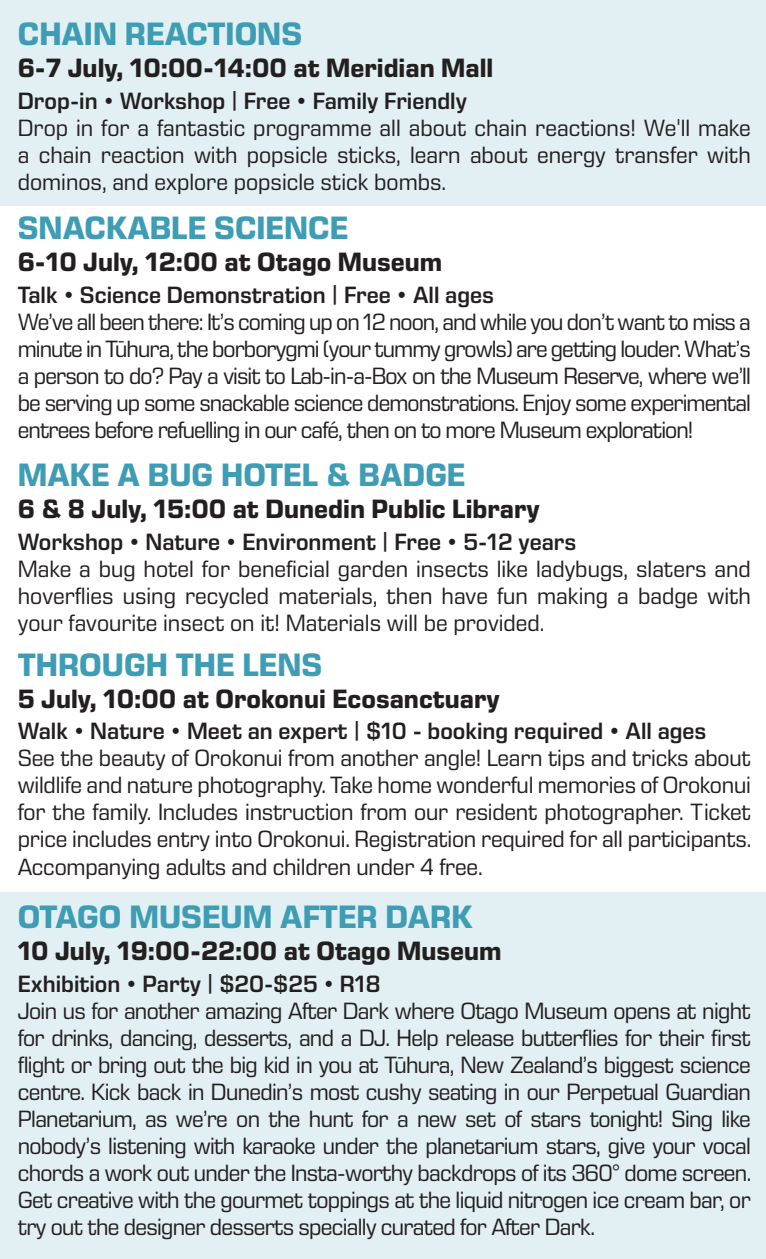
<style>
.page{position:relative;width:766px;height:1259px;background:#fff}
.page>*{position:absolute;margin:0;border:0;box-sizing:border-box;transform-origin:0 0}
.t1{font:700 33px "Eurostile Next LT Pro";color:#3e9db4;scale:.96 1}
.t2{font:700 27px "Eurostile Next LT Pro";color:#231f20;scale:.96 1}
.t3{font:24px/27px "Eurostile Next LT Pro";letter-spacing:-.01em;color:#231f20;text-align:justify;scale:.96 1}
.t4{font:600 24px "Eurostile Next LT Pro";color:#231f20;scale:.96 1}
</style>
<div class="page">
<div style="left:0;top:0;width:765px;height:205px;background:#e2f0f3"></div>
<div style="left:0;top:892px;width:765px;height:367px;background:#e2f0f3"></div>
<p class="t1" style="left:18px;top:15px;width:297px">CHAIN REACTIONS</p>
<p class="t2" style="left:18px;top:52px;width:496px">6-7 July, 10:00-14:00 at Meridian Mall</p>
<p class="t4" style="left:18px;top:87px;width:469px">Drop-in • Workshop | Free • Family Friendly</p>
<p class="t3" style="left:18px;top:114px;width:765px">Drop in for a fantastic programme all about chain reactions! We'll make a chain reaction with popsicle sticks, learn about energy transfer with dominos, and explore popsicle stick bombs.</p>
<p class="t1" style="left:18px;top:209px;width:346px">SNACKABLE SCIENCE</p>
<p class="t2" style="left:18px;top:246px;width:443px">6-10 July, 12:00 at Otago Museum</p>
<p class="t4" style="left:18px;top:281px;width:497px">Talk • Science Demonstration | Free • All ages</p>
<p class="t3" style="left:18px;top:308px;width:765px">We’ve all been there: It’s coming up on 12 noon, and while you don’t want to miss a minute in Tūhura, the borborygmi (your tummy growls) are getting louder. What’s a person to do? Pay a visit to Lab-in-a-Box on the Museum Reserve, where we’ll be serving up some snackable science demonstrations. Enjoy some experimental entrees before refuelling in our café, then on to more Museum exploration!</p>
<p class="t1" style="left:18px;top:456px;width:468px">MAKE A BUG HOTEL &amp; BADGE</p>
<p class="t2" style="left:18px;top:493px;width:545px">6 &amp; 8 July, 15:00 at Dunedin Public Library</p>
<p class="t4" style="left:18px;top:528px;width:583px">Workshop • Nature • Environment | Free • 5-12 years</p>
<p class="t3" style="left:18px;top:555px;width:765px">Make a bug hotel for beneficial garden insects like ladybugs, slaters and hoverflies using recycled materials, then have fun making a badge with your favourite insect on it! Materials will be provided.</p>
<p class="t1" style="left:18px;top:646px;width:319px">THROUGH THE LENS</p>
<p class="t2" style="left:18px;top:683px;width:503px">5 July, 10:00 at Orokonui Ecosanctuary</p>
<p class="t4" style="left:18px;top:718px;width:718px">Walk • Nature • Meet an expert | $10 - booking required • All ages</p>
<p class="t3" style="left:18px;top:745px;width:765px">See the beauty of Orokonui from another angle! Learn tips and tricks about wildlife and nature photography. Take home wonderful memories of Orokonui for the family. Includes instruction from our resident photographer. Ticket price includes entry into Orokonui. Registration required for all participants.<br>Accompanying adults and children under 4 free.</p>
<p class="t1" style="left:18px;top:898px;width:475px">OTAGO MUSEUM AFTER DARK</p>
<p class="t2" style="left:18px;top:935px;width:505px">10 July, 19:00-22:00 at Otago Museum</p>
<p class="t4" style="left:18px;top:970px;width:379px">Exhibition • Party | $20-$25 • R18</p>
<p class="t3" style="left:18px;top:997px;width:765px">Join us for another amazing After Dark where Otago Museum opens at night for drinks, dancing, desserts, and a DJ. Help release butterflies for their first flight or bring out the big kid in you at Tūhura, New Zealand’s biggest science centre. Kick back in Dunedin’s most cushy seating in our Perpetual Guardian Planetarium, as we’re on the hunt for a new set of stars tonight! Sing like nobody’s listening with karaoke under the planetarium stars, give your vocal chords a work out under the Insta-worthy backdrops of its 360° dome screen.<br>Get creative with the gourmet toppings at the liquid nitrogen ice cream bar, or try out the designer desserts specially curated for After Dark.</p>
</div>
